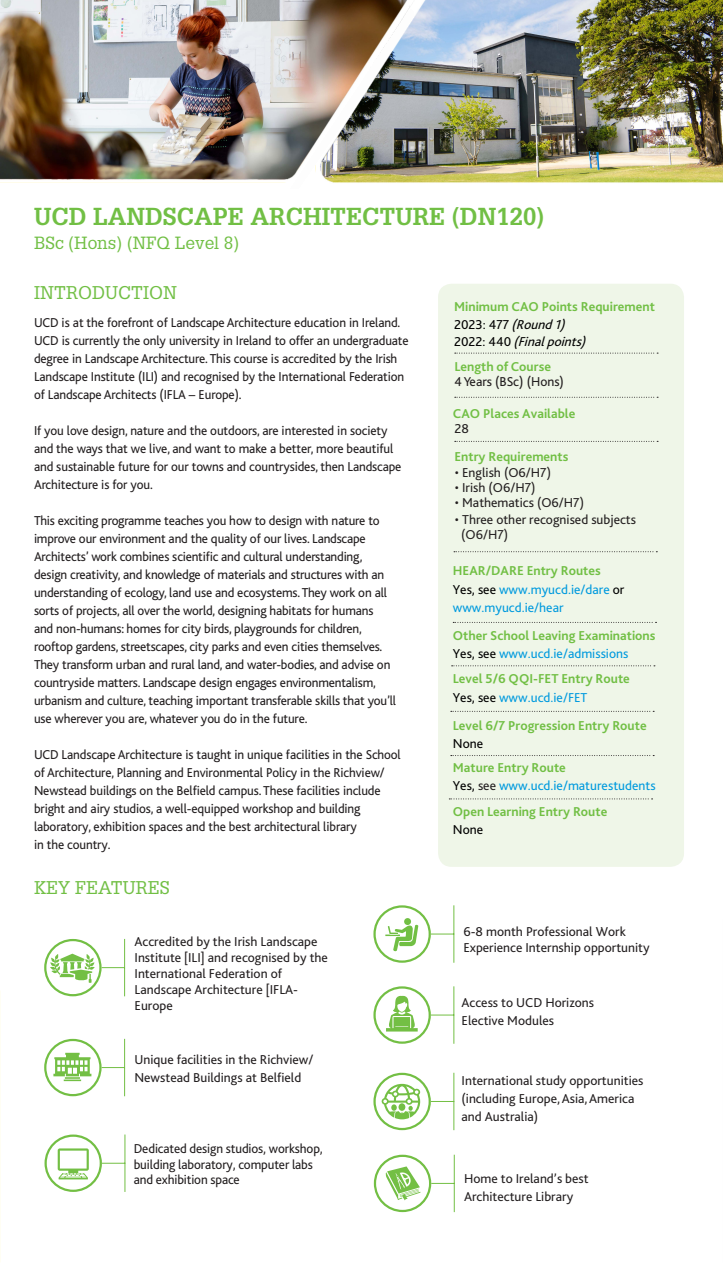
<style>
.page{position:relative;width:723px;height:1263px;background:#fff}
.page>*{position:absolute;margin:0;border:0;box-sizing:border-box;transform-origin:0 0}
.t1{font:700 24px "Glypha";color:#71bf44}
.t2{font:18px "Glypha";color:#71bf44}
.t3{font:17.25px "Glypha";color:#71bf44}
.t4{font:13.5px/18px "Bliss";letter-spacing:-.01em;color:#231f20}
.t5{font:13.5px/18px "Bliss 2";color:#231f20}
.t6{font:700 13.5px/17.5px "Bliss 2";color:#71bf44}
.t7{font:13.5px/18.1px "Bliss 2";color:#009ade}
.t8{font:13.5px/15.8px "Bliss 2";letter-spacing:-.01em;color:#221e1f}
.t9{font:13.5px "Bliss 2";color:#000}
.s1{font-weight:400;color:#000}
.s2{font-weight:400;font-style:italic;color:#000}
.s3{font-family:"Bliss"}
.s4{font-weight:700;color:#71bf44}
.s5{color:#000}
.s6{font-weight:400;color:#009ade}
.s7{color:#231f20}
</style>
<div class="page">
<div style="left:438px;top:284px;width:246px;height:583px;background:#eff6e8;border-radius:14px"></div>
<svg style="left:455px;top:353px;width:203px;height:1px"></svg>
<svg style="left:455px;top:397px;width:203px;height:1px"></svg>
<svg style="left:455px;top:441px;width:203px;height:1px"></svg>
<svg style="left:102px;top:967px;width:22px;height:1px"></svg>
<hr style="left:124px;top:939px;width:1px;height:57px;background:#73bf44">
<div style="left:44px;top:939px;width:58px;height:57px;border:2px solid #73bf44;border-radius:50%"></div>
<svg style="left:50px;top:954px;width:45px;height:30px"></svg>
<svg style="left:431px;top:1183px;width:23px;height:1px"></svg>
<hr style="left:454px;top:1155px;width:1px;height:57px;background:#73bf44">
<div style="left:374px;top:1155px;width:57px;height:57px;border:2px solid #73bf44;border-radius:50%"></div>
<svg style="left:385px;top:1166px;width:35px;height:34px"></svg>
<svg style="left:102px;top:1067px;width:22px;height:1px"></svg>
<hr style="left:124px;top:1039px;width:1px;height:57px;background:#73bf44">
<div style="left:44px;top:1039px;width:58px;height:57px;border:2px solid #73bf44;border-radius:50%"></div>
<svg style="left:53px;top:1053px;width:38px;height:28px"></svg>
<svg style="left:102px;top:1163px;width:23px;height:1px"></svg>
<hr style="left:125px;top:1134px;width:1px;height:58px;background:#73bf44">
<div style="left:45px;top:1134px;width:57px;height:58px;border:2px solid #73bf44;border-radius:50%"></div>
<svg style="left:58px;top:1148px;width:31px;height:31px"></svg>
<svg style="left:431px;top:1101px;width:22px;height:1px"></svg>
<hr style="left:453px;top:1073px;width:1px;height:57px;background:#73bf44">
<div style="left:373px;top:1073px;width:58px;height:57px;border:2px solid #73bf44;border-radius:50%"></div>
<svg style="left:382px;top:1084px;width:38px;height:35px"></svg>
<svg style="left:431px;top:1015px;width:22px;height:1px"></svg>
<hr style="left:453px;top:986px;width:1px;height:58px;background:#73bf44">
<div style="left:373px;top:986px;width:58px;height:58px;border:2px solid #73bf44;border-radius:50%"></div>
<svg style="left:386px;top:995px;width:32px;height:36px"></svg>
<svg style="left:385px;top:918px;width:34px;height:34px"></svg>
<svg style="left:431px;top:934px;width:22px;height:1px"></svg>
<hr style="left:453px;top:905px;width:1px;height:58px;background:#73bf44">
<div style="left:373px;top:905px;width:58px;height:58px;border:2px solid #73bf44;border-radius:50%"></div>
<img style="left:0;top:0;width:316px;height:180px">
<img style="left:316px;top:0;width:407px;height:183px">
<img style="left:256px;top:9px;width:158px;height:174px">
<svg style="left:454px;top:551px;width:203px;height:1px"></svg>
<svg style="left:453px;top:622px;width:203px;height:1px"></svg>
<svg style="left:452px;top:665px;width:203px;height:1px"></svg>
<svg style="left:451px;top:711px;width:203px;height:1px"></svg>
<svg style="left:451px;top:755px;width:203px;height:1px"></svg>
<svg style="left:449px;top:798px;width:203px;height:1px"></svg>
<h1 class="t1" style="left:34px;top:202px;width:512px">UCD LANDSCAPE ARCHITECTURE (DN120)</h1>
<p class="t3" style="left:34px;top:232px;width:207px">BSc (Hons) (NFQ Level 8)</p>
<h2 class="t2" style="left:34px;top:281px;width:145px">INTRODUCTION</h2>
<p class="t4" style="left:34px;top:313px;width:376px">UCD is at the forefront of Landscape Architecture education in Ireland.<br>UCD is currently the only university in Ireland to offer an undergraduate degree in Landscape Architecture.This course is accredited by the Irish Landscape Institute (ILI) and recognised by the International Federation of Landscape Architects (IFLA – Europe).</p>
<p class="t4" style="left:34px;top:421px;width:369px">If you love design, nature and the outdoors, are interested in society and the ways that we live, and want to make a better, more beautiful and sustainable future for our towns and countrysides, then Landscape Architecture is for you.</p>
<p class="t4" style="left:34px;top:511px;width:364px">This exciting programme teaches you how to design with nature to improve our environment and the quality of our lives. Landscape Architects’ work combines scientific and cultural understanding, design creativity, and knowledge of materials and structures with an understanding of ecology, land use and ecosystems.They work on all sorts of projects, all over the world, designing habitats for humans<br>and non-humans: homes for city birds, playgrounds for children, rooftop gardens, streetscapes, city parks and even cities themselves.<br>They transform urban and rural land, and water-bodies, and advise on countryside matters. Landscape design engages environmentalism, urbanism and culture, teaching important transferable skills that you’ll use wherever you are, whatever you do in the future.</p>
<p class="t4" style="left:34px;top:745px;width:368px">UCD Landscape Architecture is taught in unique facilities in the School of Architecture, Planning and Environmental Policy in the Richview/ Newstead buildings on the Belfield campus.These facilities include bright and airy studios, a well-equipped workshop and building laboratory, exhibition spaces and the best architectural library<br>in the country.</p>
<h2 class="t2" style="left:34px;top:876px;width:137px">KEY FEATURES</h2>
<p class="t5" style="left:135px;top:933px;width:195px;line-height:16.2px">Accredited by the Irish Landscape<br>Institute [ILI] and recognised by the<br>International Federation of<br>Landscape Architecture [IFLA-<br>Europe</p>
<p class="t5" style="left:134px;top:1050px;width:181px">Unique facilities in the Richview/<br>Newstead Buildings at Belfield</p>
<p class="t8" style="left:134px;top:1140px;width:191px">Dedicated design studios, workshop, building laboratory, computer labs and exhibition space</p>
<p class="t6" style="left:454px;top:297px;width:202px">Minimum CAO Points Requirement<br><span class="s1">2023: 477</span> <span class="s2">(Round1)<br></span><span class="s1">2 0 2 2 : 4 4 0</span> <span class="s2">(Finalpoints)</span></p>
<p class="t6" style="left:454px;top:357px;width:98px">Length of Course</p>
<p class="t4" style="left:454px;top:372px;width:111px">4 Years (BSc) (Hons)</p>
<p class="t6" style="left:453px;top:404px;width:124px">CAO Places Available</p>
<p class="t5" style="left:454px;top:419px;width:16px">28</p>
<p class="t6" style="left:454px;top:447px;width:115px">Entry Requirements</p>
<p class="t5" style="left:455px;top:464px;width:98px"><span class="s3">•</span> English (O6/H7)</p>
<p class="t5" style="left:455px;top:479px;width:82px"><span class="s3">•</span> Irish (O6/H7)</p>
<p class="t5" style="left:455px;top:494px;width:131px"><span class="s3">•</span> Mathematics (O6/H7)</p>
<p class="t5" style="left:461px;top:512px;width:176px;line-height:14.2px;text-indent:-7px"><span class="s3">•</span> Three other recognised subjects (O6/H7)</p>
<p class="t7" style="left:453px;top:561px;width:173px"><span class="s4">HEAR/DARE Entry Routes<br></span><span class="s5">Yes, see</span> www.myucd.ie/dare <span class="s5">or </span>www.myucd.ie/hear</p>
<p class="t6" style="left:453px;top:626px;width:204px;line-height:18.1px">Other School Leaving Examinations<br><span class="s1">Yes, see</span> <span class="s6">www.ucd.ie/admissions</span></p>
<p class="t6" style="left:453px;top:669px;width:179px;line-height:18.1px">Level 5/6 QQI-FET Entry Route<br><span class="s1">Yes, see</span> <span class="s6">www.ucd.ie/FET</span></p>
<p class="t6" style="left:453px;top:716px;width:195px">Level 6/7 Progression Entry Route</p>
<p class="t9" style="left:453px;top:735px;width:32px">None</p>
<p class="t7" style="left:453px;top:758px;width:204px"><span class="s4">Mature Entry Route<br></span><span class="s5">Yes,</span> <span class="s7">see</span> www.ucd.ie/maturestudents</p>
<p class="t6" style="left:453px;top:802px;width:156px">Open Learning Entry Route</p>
<p class="t9" style="left:453px;top:821px;width:32px">None</p>
<p class="t5" style="left:463px;top:923px;width:188px;line-height:15.8px">6-8 month Professional Work<br>Experience Internship opportunity</p>
<p class="t5" style="left:461px;top:993px;width:134px">Access to UCD Horizons<br>Elective Modules</p>
<p class="t5" style="left:461px;top:1071px;width:183px">International study opportunities (including Europe, Asia, America and Australia)</p>
<p class="t5" style="left:464px;top:1169px;width:126px">Home to Ireland’s best<br>Architecture Library</p>
</div>
